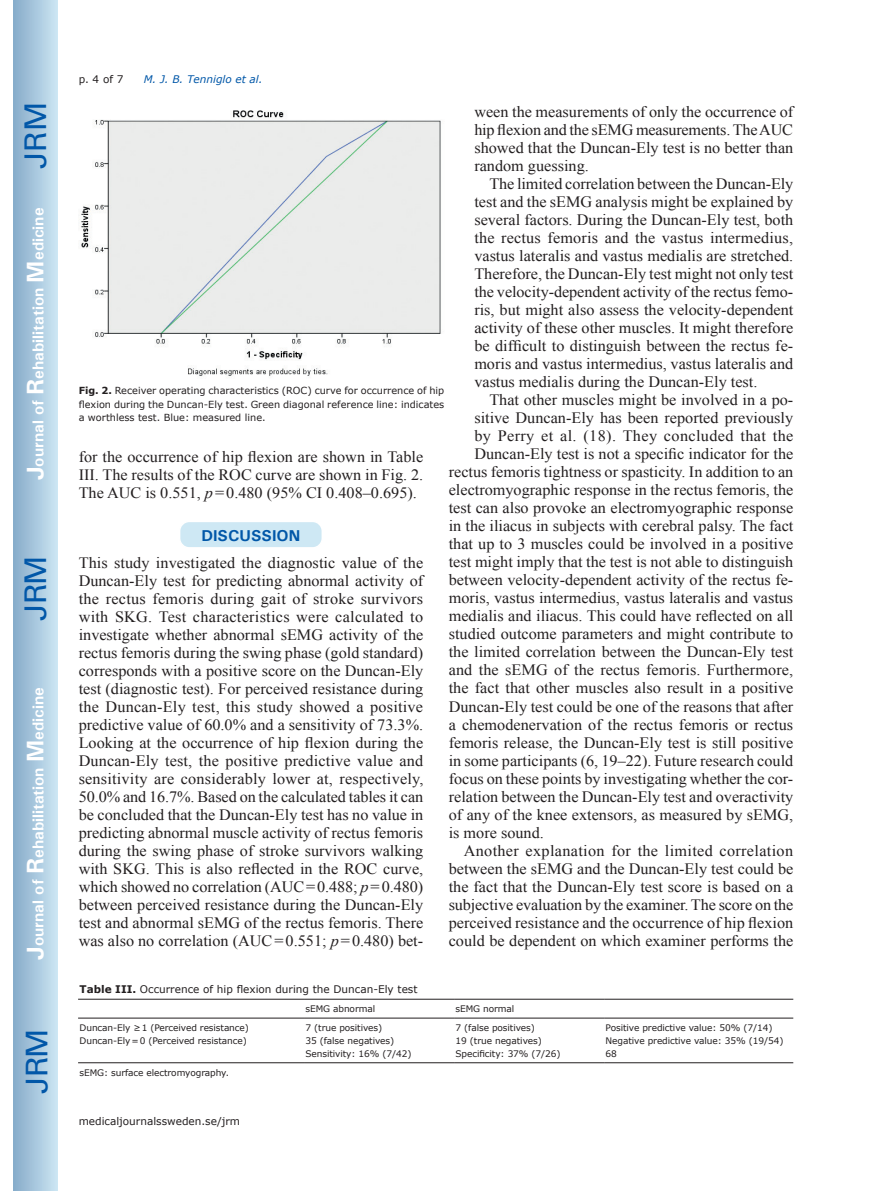
<style>
.page{position:relative;width:872px;height:1191px;background:#fff}
.page>*{position:absolute;margin:0;border:0;box-sizing:border-box;transform-origin:0 0}
.t1{font:30px "Univers";letter-spacing:-.03em;color:#0157a8}
.t2{font:15.75px/18px "Times New Roman";color:#231f20;text-align:justify}
.t3{font:700 15.75px "Univers";color:#fff}
.t4{font:15.75px "Times New Roman";letter-spacing:.02em;color:#231f20}
.t5{font:15.75px "Times New Roman";letter-spacing:.025em;color:#231f20}
.t6{font:700 15.75px "Univers";color:#0157a8}
.t7{font:10.5px "Verdana";color:#231f20}
.t8{font:italic 10.5px "Verdana";color:#0157a8}
.t9{font:9.75px/13.5px "Verdana";color:#231f20;text-align:justify}
.t10{font:9px "Verdana";letter-spacing:-.01em;color:#231f20}
.s1{font-size:24px}
.s2{font-weight:700}
.s3{font-style:italic}
</style>
<div class="page">
<div style="left:14px;top:0;width:43px;height:1191px;background:linear-gradient(to right,#88acca,#cbe5f2)"></div>
<div style="left:180px;top:521px;width:142px;height:27px;background:#cee8f4;border-radius:10px"></div>
<div style="left:179px;top:520px;width:144px;height:28px;border:2px solid #fff;border-radius:10px"></div>
<img style="left:81px;top:110px;width:360px;height:267px">
<hr style="left:78px;top:998px;width:226px;height:1px;background:#231f20">
<hr style="left:304px;top:998px;width:150px;height:1px;background:#231f20">
<hr style="left:454px;top:998px;width:150px;height:1px;background:#231f20">
<hr style="left:604px;top:998px;width:189px;height:1px;background:#231f20">
<hr style="left:78px;top:1017px;width:226px;height:1px;background:#231f20">
<hr style="left:304px;top:1017px;width:150px;height:1px;background:#231f20">
<hr style="left:454px;top:1017px;width:150px;height:1px;background:#231f20">
<hr style="left:604px;top:1017px;width:189px;height:1px;background:#231f20">
<hr style="left:78px;top:1062px;width:226px;height:1px;background:#231f20">
<hr style="left:304px;top:1062px;width:150px;height:1px;background:#231f20">
<hr style="left:454px;top:1062px;width:150px;height:1px;background:#231f20">
<hr style="left:604px;top:1062px;width:189px;height:1px;background:#231f20">
<h1 class="t1" style="left:18px;top:169px;width:68px;rotate:-90deg">JRM</h1>
<p class="t3" style="left:28px;top:480px;width:274px;rotate:-90deg"><span class="s1">J</span>ournal of <span class="s1">R</span>ehabilitation <span class="s1">M</span>edicine</p>
<h1 class="t1" style="left:18px;top:620px;width:67px;rotate:-90deg">JRM</h1>
<p class="t3" style="left:28px;top:959px;width:274px;rotate:-90deg"><span class="s1">J</span>ournal of <span class="s1">R</span>ehabilitation <span class="s1">M</span>edicine</p>
<h1 class="t1" style="left:19px;top:1093px;width:67px;rotate:-90deg">JRM</h1>
<p class="t7" style="left:79px;top:72px;width:46px">p. 4 of 7</p>
<p class="t8" style="left:144px;top:72px;width:120px">M. J. B. Tenniglo et al.</p>
<p class="t2" style="left:474px;top:103px;width:320px">ween the measurements of only the occurrence of hip flexion and the sEMG measurements. The AUC showed that the Duncan-Ely test is no better than random guessing.</p>
<p class="t2" style="left:474px;top:175px;width:320px;text-indent:15px">The limited correlation between the Duncan-Ely test and the sEMG analysis might be explained by several factors. During the Duncan-Ely test, both the rectus femoris and the vastus intermedius, vastus lateralis and vastus medialis are stretched.<br>Therefore, the Duncan-Ely test might not only test the velocity-dependent activity of the rectus femo&shy;ris, but might also assess the velocity-dependent activity of these other muscles. It might therefore be difficult to distinguish between the rectus fe&shy;moris and vastus intermedius, vastus lateralis and vastus medialis during the Duncan-Ely test.</p>
<p class="t2" style="left:489px;top:391px;width:305px">That other muscles might be involved in a po-</p>
<p class="t2" style="left:474px;top:409px;width:320px">sitive Duncan-Ely has been reported previously</p>
<p class="t5" style="left:474px;top:425px;width:320px">by Perry et al. (18). They concluded that the</p>
<p class="t2" style="left:474px;top:445px;width:320px">Duncan-Ely test is not a specific indicator for the</p>
<p class="t2" style="left:449px;top:463px;width:346px">rectus femoris tightness or spasticity. In addition to an</p>
<p class="t2" style="left:449px;top:481px;width:346px">electromyographic response in the rectus femoris, the</p>
<p class="t2" style="left:449px;top:499px;width:346px">test can also provoke an electromyographic response</p>
<p class="t2" style="left:449px;top:517px;width:346px">in the iliacus in subjects with cerebral palsy. The fact</p>
<p class="t2" style="left:449px;top:535px;width:346px">that up to 3 muscles could be involved in a positive</p>
<p class="t2" style="left:449px;top:553px;width:346px">test might imply that the test is not able to distinguish</p>
<p class="t2" style="left:449px;top:571px;width:346px">between velocity-dependent activity of the rectus fe-</p>
<p class="t2" style="left:449px;top:589px;width:346px">moris, vastus intermedius, vastus lateralis and vastus</p>
<p class="t2" style="left:449px;top:607px;width:346px">medialis and iliacus. This could have reflected on all</p>
<p class="t2" style="left:449px;top:625px;width:346px">studied outcome parameters and might contribute to</p>
<p class="t2" style="left:449px;top:643px;width:346px">the limited correlation between the Duncan-Ely test</p>
<p class="t2" style="left:449px;top:661px;width:346px">and the sEMG of the rectus femoris. Furthermore,</p>
<p class="t2" style="left:449px;top:679px;width:346px">the fact that other muscles also result in a positive</p>
<p class="t2" style="left:449px;top:697px;width:346px">Duncan-Ely test could be one of the reasons that after</p>
<p class="t2" style="left:449px;top:715px;width:346px">a chemodenervation of the rectus femoris or rectus</p>
<p class="t2" style="left:449px;top:733px;width:346px">femoris release, the Duncan-Ely test is still positive</p>
<p class="t2" style="left:449px;top:751px;width:346px">in some participants (6, 19–22). Future research could</p>
<p class="t2" style="left:449px;top:769px;width:346px">focus on these points by investigating whether the cor-</p>
<p class="t2" style="left:449px;top:787px;width:346px">relation between the Duncan-Ely test and overactivity</p>
<p class="t2" style="left:449px;top:805px;width:346px">of any of the knee extensors, as measured by sEMG,</p>
<p class="t2" style="left:449px;top:823px;width:97px">is more sound.</p>
<p class="t4" style="left:464px;top:839px;width:331px">Another explanation for the limited correlation</p>
<p class="t2" style="left:449px;top:859px;width:346px">between the sEMG and the Duncan-Ely test could be</p>
<p class="t2" style="left:449px;top:877px;width:346px">the fact that the Duncan-Ely test score is based on a</p>
<p class="t2" style="left:449px;top:895px;width:346px">subjective evaluation by the examiner. The score on the</p>
<p class="t2" style="left:449px;top:913px;width:346px">perceived resistance and the occurrence of hip flexion</p>
<p class="t2" style="left:449px;top:931px;width:346px">could be dependent on which examiner performs the</p>
<p class="t9" style="left:79px;top:384px;width:367px"><span class="s2">Fig. 2.</span> Receiver operating characteristics (ROC) curve for occurrence of hip flexion during the Duncan-Ely test. Green diagonal reference line: indicates a worthless test. Blue: measured line.</p>
<p class="t2" style="left:79px;top:447px;width:346px">for the occurrence of hip flexion are shown in Table III. The results of the ROC curve are shown in Fig. 2.<br>The AUC is 0.551, <span class="s3">p</span>=0.480 (95% CI 0.408–0.695).</p>
<p class="t6" style="left:201px;top:525px;width:100px">DISCUSSION</p>
<p class="t2" style="left:79px;top:553px;width:346px">This study investigated the diagnostic value of the Duncan-Ely test for predicting abnormal activity of the rectus femoris during gait of stroke survivors with SKG. Test characteristics were calculated to investigate whether abnormal sEMG activity of the rectus femoris during the swing phase (gold standard) corresponds with a positive score on the Duncan-Ely test (diagnostic test). For perceived resistance during the Duncan-Ely test, this study showed a positive predictive value of 60.0% and a sensitivity of 73.3%.<br>Looking at the occurrence of hip flexion during the Duncan-Ely test, the positive predictive value and sensitivity are considerably lower at, respectively, 50.0% and 16.7%. Based on the calculated tables it can be concluded that the Duncan-Ely test has no value in predicting abnormal muscle activity of rectus femoris during the swing phase of stroke survivors walking with SKG. This is also reflected in the ROC curve, which showed no correlation (AUC=0.488; <span class="s3">p</span>=0.480) between perceived resistance during the Duncan-Ely test and abnormal sEMG of the rectus femoris. There was also no correlation (AUC=0.551; <span class="s3">p</span>=0.480) bet-</p>
<p class="t7" style="left:80px;top:982px;width:339px"><span class="s2">Table III.</span> Occurrence of hip flexion during the Duncan-Ely test</p>
<p class="t10" style="left:305px;top:1003px;width:71px">sEMG abnormal</p>
<p class="t10" style="left:455px;top:1003px;width:60px">sEMG normal</p>
<p class="t10" style="left:80px;top:1022px;width:171px">Duncan-Ely ≥1 (Perceived resistance)</p>
<p class="t10" style="left:305px;top:1022px;width:78px">7 (true positives)</p>
<p class="t10" style="left:455px;top:1022px;width:81px">7 (false positives)</p>
<p class="t10" style="left:605px;top:1022px;width:168px">Positive predictive value: 50% (7/14)</p>
<p class="t10" style="left:80px;top:1034px;width:169px">Duncan-Ely=0 (Perceived resistance)</p>
<p class="t10" style="left:305px;top:1034px;width:90px">35 (false negatives)</p>
<p class="t10" style="left:455px;top:1034px;width:88px">19 (true negatives)</p>
<p class="t10" style="left:605px;top:1034px;width:179px">Negative predictive value: 35% (19/54)</p>
<p class="t10" style="left:305px;top:1047px;width:108px">Sensitivity: 16% (7/42)</p>
<p class="t10" style="left:455px;top:1047px;width:106px">Specificity: 37% (7/26)</p>
<p class="t10" style="left:605px;top:1047px;width:13px">68</p>
<p class="t10" style="left:80px;top:1066px;width:151px">sEMG: surface electromyography.</p>
<p class="t7" style="left:79px;top:1114px;width:163px">medicaljournalssweden.se/jrm</p>
</div>
